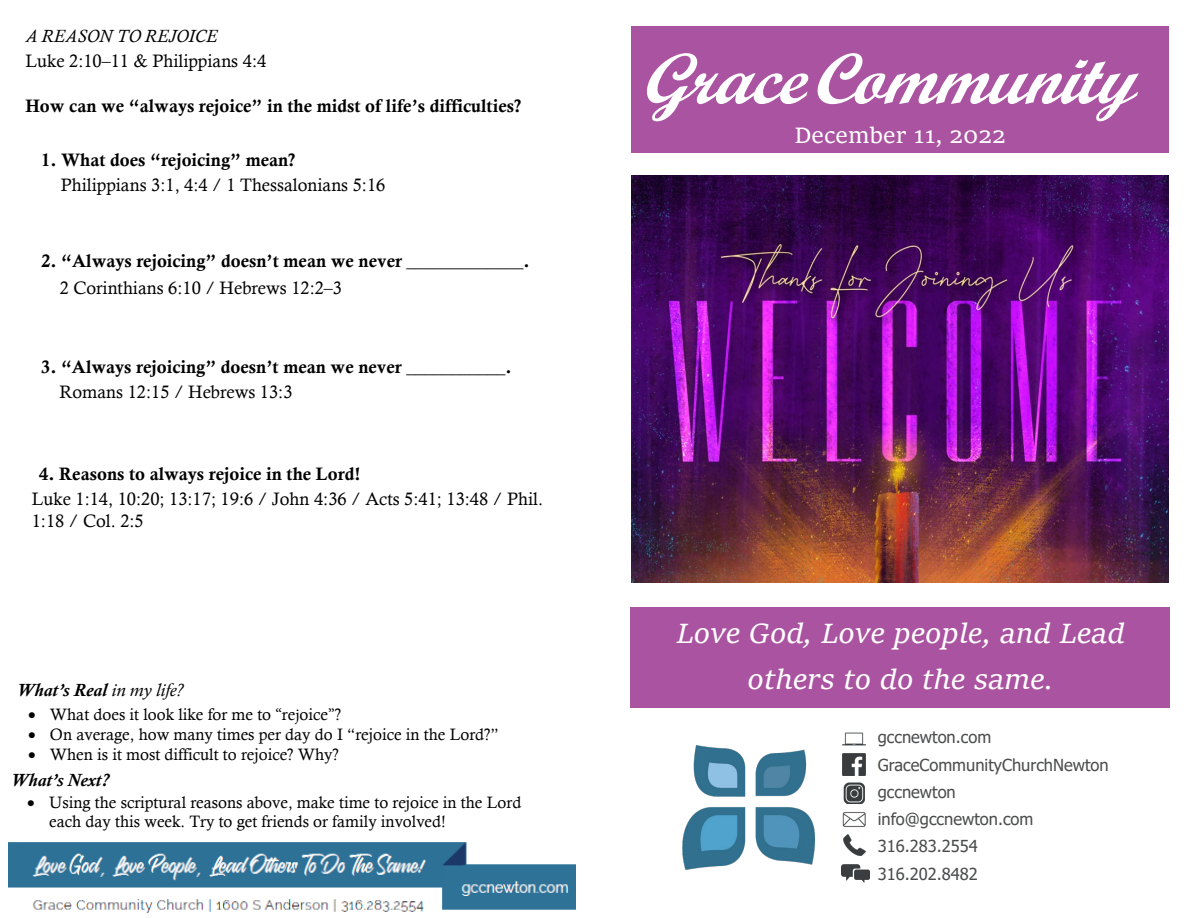
<style>
.page{position:relative;width:1188px;height:918px;background:#fff}
.page>*{position:absolute;margin:0;border:0;box-sizing:border-box;transform-origin:0 0}
.t1{font:italic 72px "Script MT Bold";color:#fff}
.t2{font:italic 30px/46px "Sitka Text";color:#fff;text-align:center}
.t3{font:24px "Sitka Text";color:#fff}
.t4{font:18px "Calis MT Bol";color:#000}
.t5{font:18px/21.6px "Calisto";color:#000}
.t6{font:italic 700 18px "Calisto";color:#000}
.t7{font:italic 18px "Calisto";color:#000}
.t8{font:16.5px/19.8px "Calisto";color:#000}
.t9{font:16.5px/27.3px "Tahoma";color:#4b4c4d}
.s1{font-weight:400}
.s2{font-family:"Minion Pro"}
</style>
<div class="page">
<div style="left:632px;top:26px;width:536px;height:127px;background:#aa53a1"></div>
<div style="left:631px;top:607px;width:538px;height:101px;background:#aa53a1"></div>
<img style="left:682px;top:745px;width:133px;height:124px">
<img style="left:843px;top:732px;width:23px;height:14px">
<img style="left:842px;top:812px;width:23px;height:43px">
<img style="left:843px;top:753px;width:22px;height:23px">
<img style="left:843px;top:782px;width:22px;height:22px">
<img style="left:842px;top:864px;width:28px;height:19px">
<img style="left:8px;top:842px;width:568px;height:71px">
<img style="left:631px;top:176px;width:538px;height:407px">
<p class="t7" style="left:25px;top:25px;width:193px">A REASON TO REJOICE</p>
<p class="t5" style="left:25px;top:50px;width:242px">Luke 2:10–11 &amp; Philippians 4:4</p>
<p class="t4" style="left:26px;top:95px;width:497px">How can we “always rejoice” in the midst of life’s difficulties?</p>
<p class="t4" style="left:41px;top:150px;width:256px">1. What does “rejoicing” mean?</p>
<p class="t5" style="left:61px;top:173px;width:326px">Philippians 3:1, 4:4 / 1 Thessalonians 5:16</p>
<p class="t4" style="left:41px;top:251px;width:490px">2. “Always rejoicing” doesn’t mean we never _____________.</p>
<p class="t5" style="left:60px;top:277px;width:284px">2 Corinthians 6:10 / Hebrews 12:2–3</p>
<p class="t4" style="left:41px;top:356px;width:472px">3. “Always rejoicing” doesn’t mean we never ___________.</p>
<p class="t5" style="left:60px;top:381px;width:234px">Romans 12:15 / Hebrews 13:3</p>
<p class="t4" style="left:39px;top:464px;width:323px">4. Reasons to always rejoice in the Lord!</p>
<p class="t5" style="left:32px;top:488px;width:513px">Luke 1:14, 10:20; 13:17; 19:6 / John 4:36 / Acts 5:41; 13:48 / Phil.<br>1:18 / Col. 2:5</p>
<p class="t6" style="left:17px;top:679px;width:168px">What’s Real <span class="s1">in my life?</span></p>
<p class="t8" style="left:28px;top:705px;width:315px">• What does it look like for me to <span class="s2">“</span>re<span class="s2">j</span>oice<span class="s2">”</span>?</p>
<p class="t8" style="left:28px;top:725px;width:472px">• On average, how many times per day do I “rejoice in the Lord?”</p>
<p class="t8" style="left:28px;top:744px;width:312px">• When is it most difficult to rejoice? Why?</p>
<p class="t6" style="left:11px;top:770px;width:99px">What’s Next?</p>
<p class="t8" style="left:49px;top:792px;width:474px;text-indent:-22px">• Using the scriptural reasons above, make time to rejoice in the Lord each day this week. Try to get friends or family involved!</p>
<p class="t1" style="left:642px;top:35px;width:494px">GraceCommunity</p>
<p class="t3" style="left:795px;top:116px;width:213px">December 11, 2022</p>
<p class="t2" style="left:676px;top:609px;width:450px">Love God, Love people, and Lead others to do the same.</p>
<p class="t9" style="left:878px;top:725px;width:233px">gccnewton.com<br>GraceCommunityChurchNewton gccnewton info@gccnewton.com<br>316.283.2554<br>316.202.8482</p>
</div>
